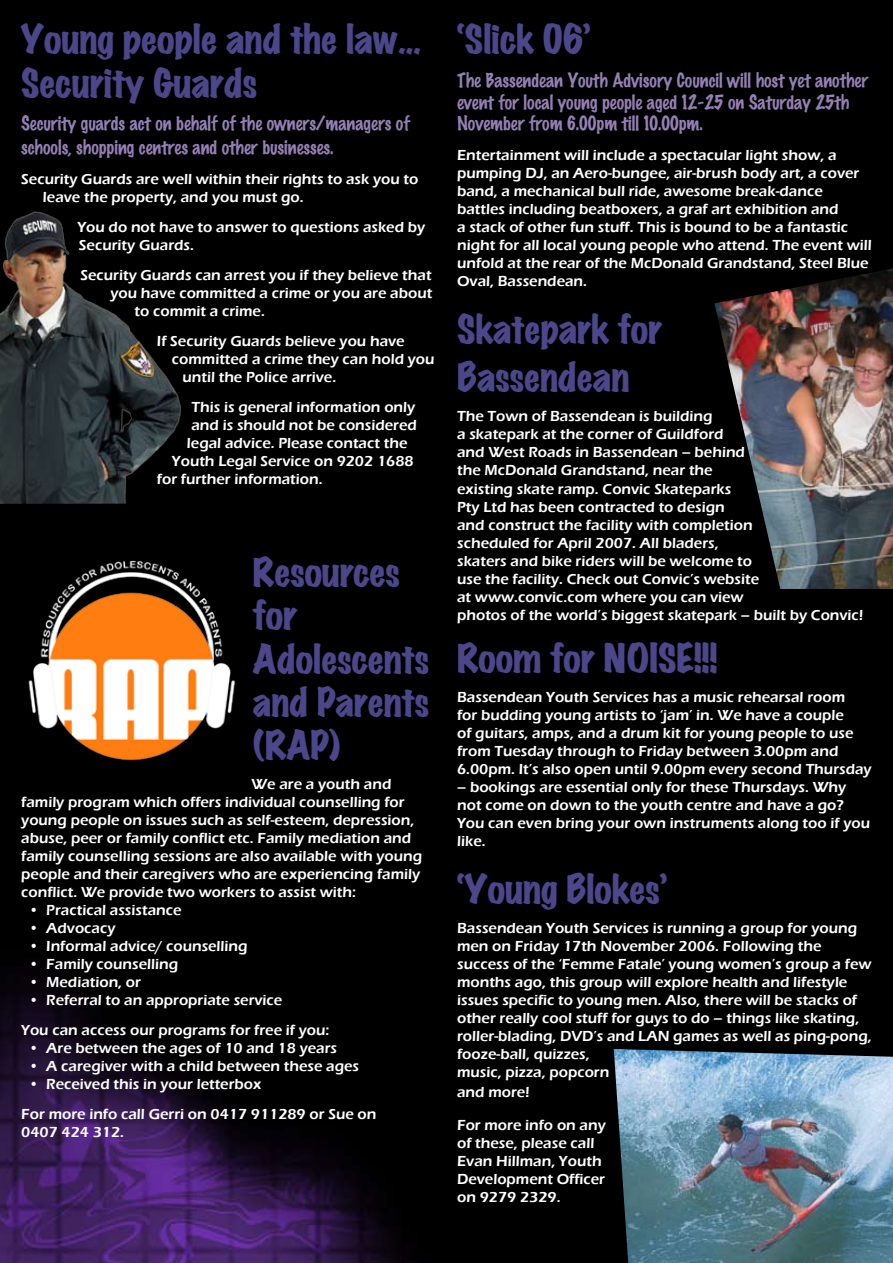
<style>
.page{position:relative;width:893px;height:1263px;background:#fff}
.page>*{position:absolute;margin:0;border:0;box-sizing:border-box;transform-origin:0 0}
.t1{font:36px/43.2px "Marker Felt Wide";color:#4c478b}
.t2{font:100 18px/21.6px "Marker Felt";color:#957fb5}
.t3{font:600 15px/18px "Eras ITC";color:#fff}
</style>
<div class="page">
<img style="left:0;top:0;width:893px;height:1263px">
<img style="left:0;top:210px;width:184px;height:294px">
<img style="left:21px;top:549px;width:219px;height:219px">
<img style="left:714px;top:263px;width:179px;height:326px">
<img style="left:614px;top:1049px;width:279px;height:214px">
<h1 class="t1" style="left:21px;top:19px;width:402px">Young people and the law…<br>Security Guards</h1>
<p class="t2" style="left:21px;top:113px;width:390px;line-height:23.4px">Security guards act on behalf of the owners/managers of schools, shopping centres and other businesses.</p>
<p class="t3" style="left:43px;top:170px;width:377px;text-indent:-22px">Security Guards are well within their rights to ask you to leave the property, and you must go.</p>
<p class="t3" style="left:77px;top:218px;width:349px">You do not have to answer to questions asked by<br>Security Guards.</p>
<p class="t3" style="left:80px;top:266px;width:353px">Security Guards can arrest you if they believe that</p>
<p class="t3" style="left:110px;top:284px;width:323px">you have committed a crime or you are about</p>
<p class="t3" style="left:134px;top:302px;width:132px">to commit a crime.</p>
<p class="t3" style="left:157px;top:332px;width:249px">If Security Guards believe you have</p>
<p class="t3" style="left:172px;top:350px;width:264px">committed a crime they can hold you</p>
<p class="t3" style="left:182px;top:368px;width:155px">until the Police arrive.</p>
<p class="t3" style="left:191px;top:398px;width:225px">This is general information only</p>
<p class="t3" style="left:191px;top:416px;width:227px">and is should not be considered</p>
<p class="t3" style="left:187px;top:434px;width:222px">legal advice. Please contact the</p>
<p class="t3" style="left:172px;top:452px;width:243px">Youth Legal Service on 9202 1688</p>
<p class="t3" style="left:157px;top:470px;width:167px">for further information.</p>
<h1 class="t1" style="left:253px;top:552px;width:178px">Resources for<br>Adolescents and Parents (RAP)</h1>
<p class="t3" style="left:21px;top:775px;width:402px;text-indent:230px">We are a youth and family program which offers individual counselling for young people on issues such as self-esteem, depression, abuse, peer or family conflict etc. Family mediation and family counselling sessions are also available with young people and their caregivers who are experiencing family conflict. We provide two workers to assist with:</p>
<p class="t3" style="left:29px;top:901px;width:154px">• Practical assistance</p>
<p class="t3" style="left:29px;top:919px;width:88px">• Advocacy</p>
<p class="t3" style="left:29px;top:937px;width:220px">• Informal advice/ counselling</p>
<p class="t3" style="left:29px;top:955px;width:151px">• Family counselling</p>
<p class="t3" style="left:29px;top:973px;width:114px">• Mediation, or</p>
<p class="t3" style="left:21px;top:985px;width:310px;line-height:30px;text-indent:7px">• Referral to an appropriate service<br>You can access our programs for free if you:</p>
<p class="t3" style="left:29px;top:1039px;width:310px">• Are between the ages of 10 and 18 years</p>
<p class="t3" style="left:29px;top:1057px;width:332px">• A caregiver with a child between these ages</p>
<p class="t3" style="left:21px;top:1069px;width:357px;line-height:30px;text-indent:7px">• Received this in your letterbox<br>For more info call Gerri on 0417 911289 or Sue on</p>
<p class="t3" style="left:21px;top:1123px;width:104px">0407 424 312.</p>
<h1 class="t1" style="left:457px;top:19px;width:135px">‘Slick 06’</h1>
<p class="t2" style="left:457px;top:70px;width:413px">The Bassendean Youth Advisory Council will host yet another event for local young people aged 12-25 on Saturday 25th<br>November from 6.00pm till 10.00pm.</p>
<p class="t3" style="left:457px;top:146px;width:416px">Entertainment will include a spectacular light show, a pumping DJ, an Aero-bungee, air-brush body art, a cover band, a mechanical bull ride, awesome break-dance battles including beatboxers, a graf art exhibition and<br>a stack of other fun stuff. This is bound to be a fantastic night for all local young people who attend. The event will unfold at the rear of the McDonald Grandstand, Steel Blue Oval, Bassendean.</p>
<h1 class="t1" style="left:457px;top:306px;width:206px;line-height:48.6px">Skatepark for<br>Bassendean</h1>
<p class="t3" style="left:457px;top:408px;width:408px">The Town of Bassendean is building<br>a skatepark at the corner of Guildford<br>and West Roads in Bassendean – behind<br>the McDonald Grandstand, near the<br>existing skate ramp. Convic Skateparks<br>Pty Ltd has been contracted to design<br>and construct the facility with completion<br>scheduled for April 2007. All bladers,<br>skaters and bike riders will be welcome to<br>use the facility. Check out Convic’s website<br>at www.convic.com where you can view<br>photos of the world’s biggest skatepark – built by Convic!</p>
<h1 class="t1" style="left:457px;top:638px;width:262px">Room for NOISE!!!</h1>
<p class="t3" style="left:457px;top:688px;width:416px">Bassendean Youth Services has a music rehearsal room<br>for budding young artists to ‘jam’ in. We have a couple<br>of guitars, amps, and a drum kit for young people to use from Tuesday through to Friday between 3.00pm and 6.00pm. It’s also open until 9.00pm every second Thursday</p>
<p class="t3" style="left:457px;top:778px;width:414px">– bookings are essential only for these Thursdays. Why not come on down to the youth centre and have a go?<br>You can even bring your own instruments along too if you like.</p>
<h1 class="t1" style="left:457px;top:869px;width:212px">‘Young Blokes’</h1>
<p class="t3" style="left:457px;top:919px;width:416px">Bassendean Youth Services is running a group for young men on Friday 17th November 2006. Following the success of the ‘Femme Fatale’ young women’s group a few months ago, this group will explore health and lifestyle issues specific to young men. Also, there will be stacks of other really cool stuff for guys to do – things like skating, roller-blading, DVD’s and LAN games as well as ping-pong, fooze-ball, quizzes,<br>music, pizza, popcorn</p>
<p class="t3" style="left:457px;top:1083px;width:74px">and more!</p>
<p class="t3" style="left:457px;top:1116px;width:150px">For more info on any of these, please call<br>Evan Hillman, Youth<br>Development Officer on 9279 2329.</p>
</div>
